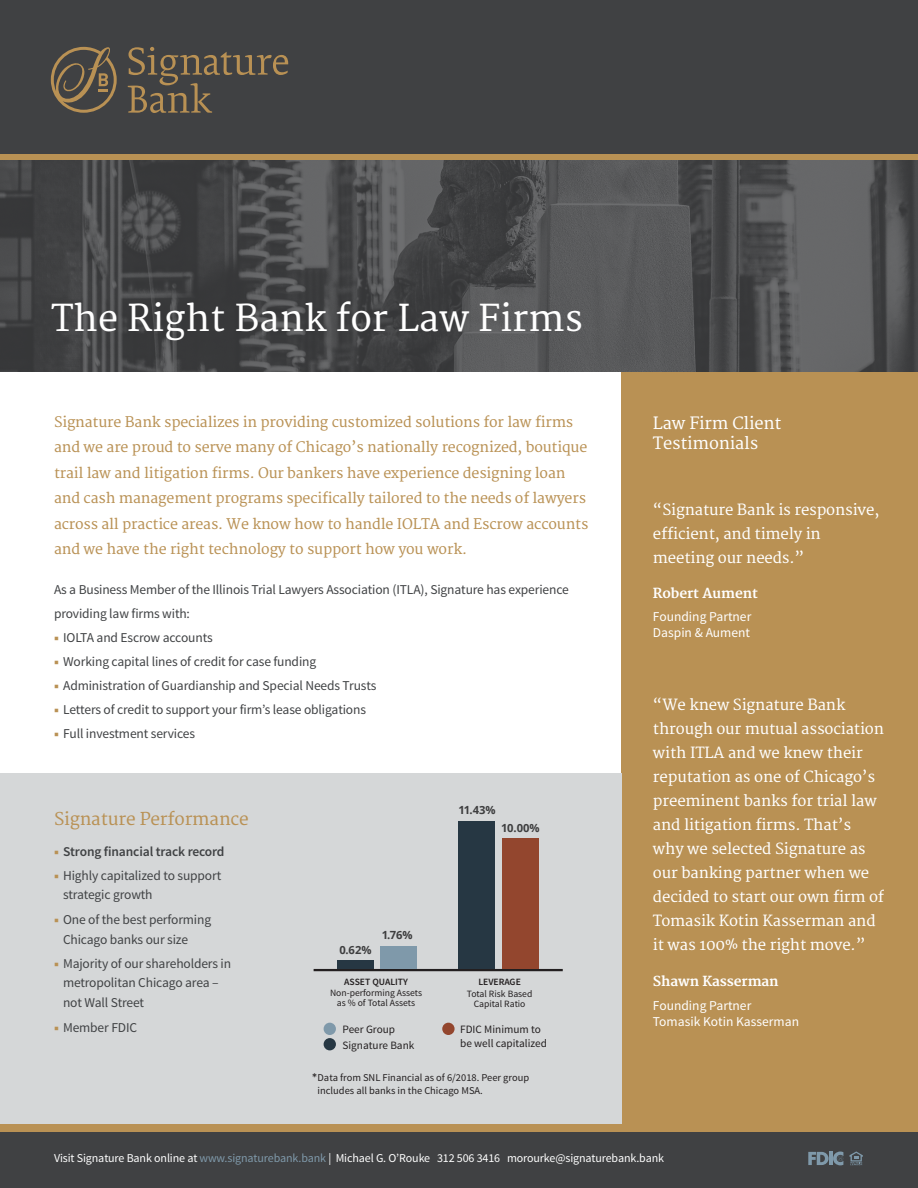
<style>
.page{position:relative;width:918px;height:1188px;background:#fff}
.page>*{position:absolute;margin:0;border:0;box-sizing:border-box;transform-origin:0 0}
.t1{font:36px "Merriweather";color:#fff}
.t2{font:17.25px "Merriweather";letter-spacing:-.01em;color:#b99154}
.t3{font:16.5px/19.5px "Merriweather";letter-spacing:-.01em;color:#fff}
.t4{font:15px/24px "Merriweather";letter-spacing:-.01em;color:#fff}
.t5{font:14.25px/25.5px "Merriweather";letter-spacing:-.01em;color:#b99154}
.t6{font:13.5px/19.5px "Source Sans Pro";letter-spacing:-.01em;color:#404244}
.t7{font:13.5px/16.5px "Source Sans Pro";color:#fff}
.t8{font:600 13.5px "Source Sans Pro";letter-spacing:-.01em;color:#404244}
.t9{font:700 13.5px "Merriweather";letter-spacing:-.01em;color:#fff}
.t10{font:12px "Source Sans Pro";letter-spacing:-.01em;color:#fff}
.t11{font:11.25px "Source Sans Pro";color:#231f20}
.t12{font:700 11.25px "Open Sans";color:#3e3e3f}
.t13{font:10.5px/12.5px "Source Sans Pro";color:#231f20}
.t14{font:9.6px/10.4px "Source Sans Pro";color:#231f20;text-align:center}
.t15{font:600 9.6px "Source Sans Pro";color:#231f20}
.s1{font-weight:900;color:#b99154}
.s2{font-family:"Calibri";font-size:11.4px}
.s3{color:#7f99aa}
</style>
<div class="page">
<div style="left:622px;top:371px;width:296px;height:760px;background:#b99154"></div>
<svg style="left:0;top:160px;width:918px;height:212px;background:#4d4e4f"></svg>
<div style="left:0;top:0;width:918px;height:156px;background:#404143"></div>
<div style="left:0;top:773px;width:622px;height:358px;background:#d5d7d8"></div>
<svg style="left:128px;top:47px;width:160px;height:66px"></svg>
<svg style="left:51px;top:47px;width:66px;height:66px"></svg>
<div style="left:0;top:1132px;width:918px;height:56px;background:#404143"></div>
<div style="left:0;top:1125px;width:918px;height:7px;background:#b99154"></div>
<div style="left:0;top:154px;width:918px;height:6px;background:#b99154"></div>
<svg style="left:808px;top:1151px;width:55px;height:14px"></svg>
<div style="left:324px;top:1023px;width:12px;height:12px;background:#7f99aa;border-radius:50%"></div>
<div style="left:442px;top:1023px;width:13px;height:12px;background:#93462e;border-radius:50%"></div>
<div style="left:324px;top:1038px;width:12px;height:12px;background:#263743;border-radius:50%"></div>
<hr style="left:314px;top:969px;width:249px;height:2px;background:#231f20">
<div style="left:459px;top:821px;width:36px;height:148px;background:#263743"></div>
<div style="left:502px;top:839px;width:37px;height:130px;background:#93462e"></div>
<div style="left:380px;top:946px;width:36px;height:23px;background:#7f99aa"></div>
<div style="left:337px;top:961px;width:37px;height:8px;background:#263743"></div>
<p class="t1" style="left:51px;top:297px;width:534px">The Right Bank for Law Firms</p>
<p class="t5" style="left:54px;top:410px;width:536px">Signature Bank specializes in providing customized solutions for law firms and we are proud to serve many of Chicago’s nationally recognized, boutique trail law and litigation firms. Our bankers have experience designing loan and cash management programs specifically tailored to the needs of lawyers across all practice areas. We know how to handle IOLTA and Escrow accounts and we have the right technology to support how you work.</p>
<p class="t6" style="left:54px;top:577px;width:516px;line-height:24px">As a Business Member of the Illinois Trial Lawyers Association (ITLA), Signature has experience providing law firms with:</p>
<p class="t6" style="left:54px;top:628px;width:160px"><span class="s1">■</span> IOLTA and Escrow accounts</p>
<p class="t6" style="left:54px;top:652px;width:264px"><span class="s1">■</span> Working capital lines of credit for case funding</p>
<p class="t6" style="left:54px;top:676px;width:324px"><span class="s1">■</span> Administration of Guardianship and Special Needs Trusts</p>
<p class="t6" style="left:54px;top:700px;width:314px"><span class="s1">■</span> Letters of credit to support your firm’s lease obligations</p>
<p class="t6" style="left:54px;top:724px;width:143px"><span class="s1">■</span> Full investment services</p>
<p class="t2" style="left:54px;top:809px;width:196px">Signature Performance</p>
<p class="t8" style="left:54px;top:843px;width:172px"><span class="s1">■</span> Strong financial track record</p>
<p class="t6" style="left:63px;top:866px;width:160px;text-indent:-9px"><span class="s1">■</span> Highly capitalized to support strategic growth</p>
<p class="t6" style="left:63px;top:910px;width:150px;text-indent:-9px"><span class="s1">■</span> One of the best performing<br>Chicago banks our size</p>
<p class="t6" style="left:63px;top:954px;width:170px;text-indent:-9px"><span class="s1">■</span> Majority of our shareholders in metropolitan Chicago area – not Wall Street</p>
<p class="t6" style="left:54px;top:1018px;width:85px"><span class="s1">■</span> Member FDIC</p>
<p class="t12" style="left:458px;top:802px;width:39px">11.43%</p>
<p class="t12" style="left:382px;top:927px;width:32px">1.76%</p>
<p class="t15" style="left:344px;top:976px;width:65px">ASSET QUALITY</p>
<p class="t14" style="left:330px;top:988px;width:94px">Non-performing Assets as % of Total Assets</p>
<p class="t12" style="left:340px;top:942px;width:34px">0.62%</p>
<p class="t12" style="left:501px;top:820px;width:40px">10.00%</p>
<p class="t15" style="left:478px;top:976px;width:44px">LEVERAGE</p>
<p class="t14" style="left:467px;top:989px;width:67px">Total Risk Based<br>Capital Ratio</p>
<p class="t11" style="left:343px;top:1022px;width:54px">Peer Group</p>
<p class="t11" style="left:460px;top:1022px;width:82px">FDIC Minimum to</p>
<p class="t11" style="left:343px;top:1038px;width:73px">Signature Bank</p>
<p class="t11" style="left:460px;top:1036px;width:88px">be well capitalized</p>
<p class="t13" style="left:318px;top:1072px;width:213px;text-indent:-6px"><span class="s2">*</span>Data from SNL Financial as of 6/2018. Peer group includes all banks in the Chicago MSA.</p>
<p class="t3" style="left:653px;top:414px;width:130px">Law Firm Client<br>Testimonials</p>
<p class="t4" style="left:653px;top:498px;width:228px">“Signature Bank is responsive, efficient, and timely in meeting our needs.”</p>
<p class="t9" style="left:653px;top:585px;width:107px">Robert Aument</p>
<p class="t7" style="left:653px;top:608px;width:100px">Founding Partner<br>Daspin &amp; Aument</p>
<p class="t4" style="left:653px;top:694px;width:233px">“We knew Signature Bank through our mutual association with ITLA and we knew their reputation as one of Chicago’s preeminent banks for trial law and litigation firms. That’s why we selected Signature as our banking partner when we decided to start our own firm of<br>Tomasik Kotin Kasserman and it was 100% the right move.”</p>
<p class="t9" style="left:653px;top:974px;width:127px">Shawn Kasserman</p>
<p class="t7" style="left:653px;top:997px;width:100px">Founding Partner</p>
<p class="t7" style="left:653px;top:1014px;width:148px">Tomasik Kotin Kasserman</p>
<p class="t10" style="left:54px;top:1151px;width:612px">Visit Signature Bank online at <span class="s3">www.signaturebank.bank</span> | Michael G. O’Rouke 312 506 3416 morourke@signaturebank.bank</p>
</div>
